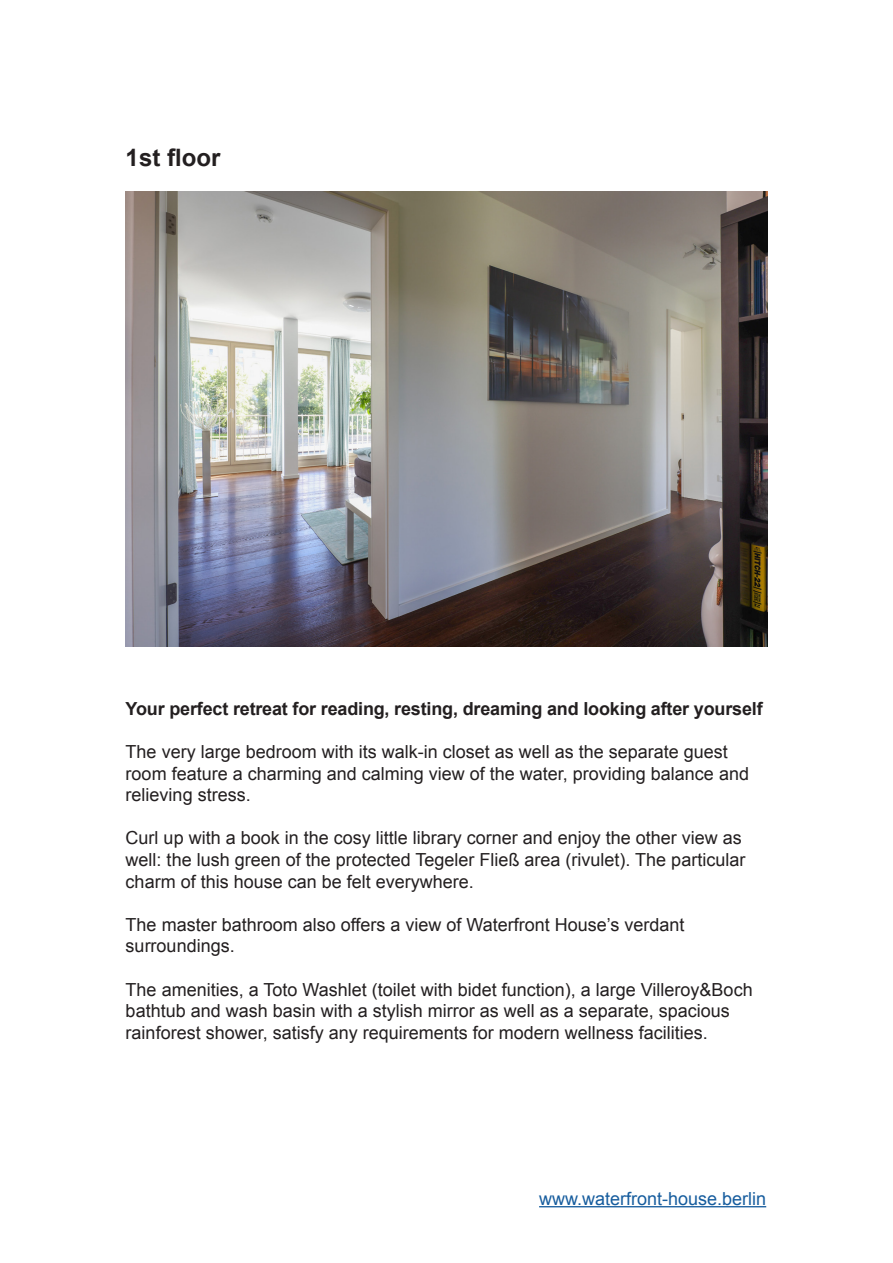
<style>
.page{position:relative;width:893px;height:1263px;background:#fff}
.page>*{position:absolute;margin:0;border:0;box-sizing:border-box;transform-origin:0 0}
.t1{font:700 24px "Arial";color:#231f20}
.t2{font:18px/21.6px "Arial";color:#231f20}
.t3{font:700 18px "Arial";letter-spacing:-.01em;color:#231f20}
.t4{font:18px "Arial";color:#175d9e}
</style>
<div class="page">
<img style="left:126px;top:191px;width:641px;height:455px">
<hr style="left:539px;top:1206px;width:227px;height:1px;background:#175d9e">
<h1 class="t1" style="left:126px;top:142px;width:96px">1st floor</h1>
<p class="t3" style="left:126px;top:696px;width:638px">Your perfect retreat for reading, resting, dreaming and looking after yourself</p>
<p class="t2" style="left:126px;top:741px;width:625px">The very large bedroom with its walk-in closet as well as the separate guest room feature a charming and calming view of the water, providing balance and relieving stress.</p>
<p class="t2" style="left:126px;top:827px;width:621px">Curl up with a book in the cosy little library corner and enjoy the other view as well: the lush green of the protected Tegeler Fließ area (rivulet). The particular charm of this house can be felt everywhere.</p>
<p class="t2" style="left:126px;top:914px;width:560px">The master bathroom also offers a view of Waterfront House’s verdant surroundings.</p>
<p class="t2" style="left:126px;top:979px;width:628px">The amenities, a Toto Washlet (toilet with bidet function), a large Villeroy&amp;Boch bathtub and wash basin with a stylish mirror as well as a separate, spacious rainforest shower, satisfy any requirements for modern wellness facilities.</p>
<p class="t4" style="left:539px;top:1187px;width:229px">www.waterfront-house.berlin</p>
</div>
